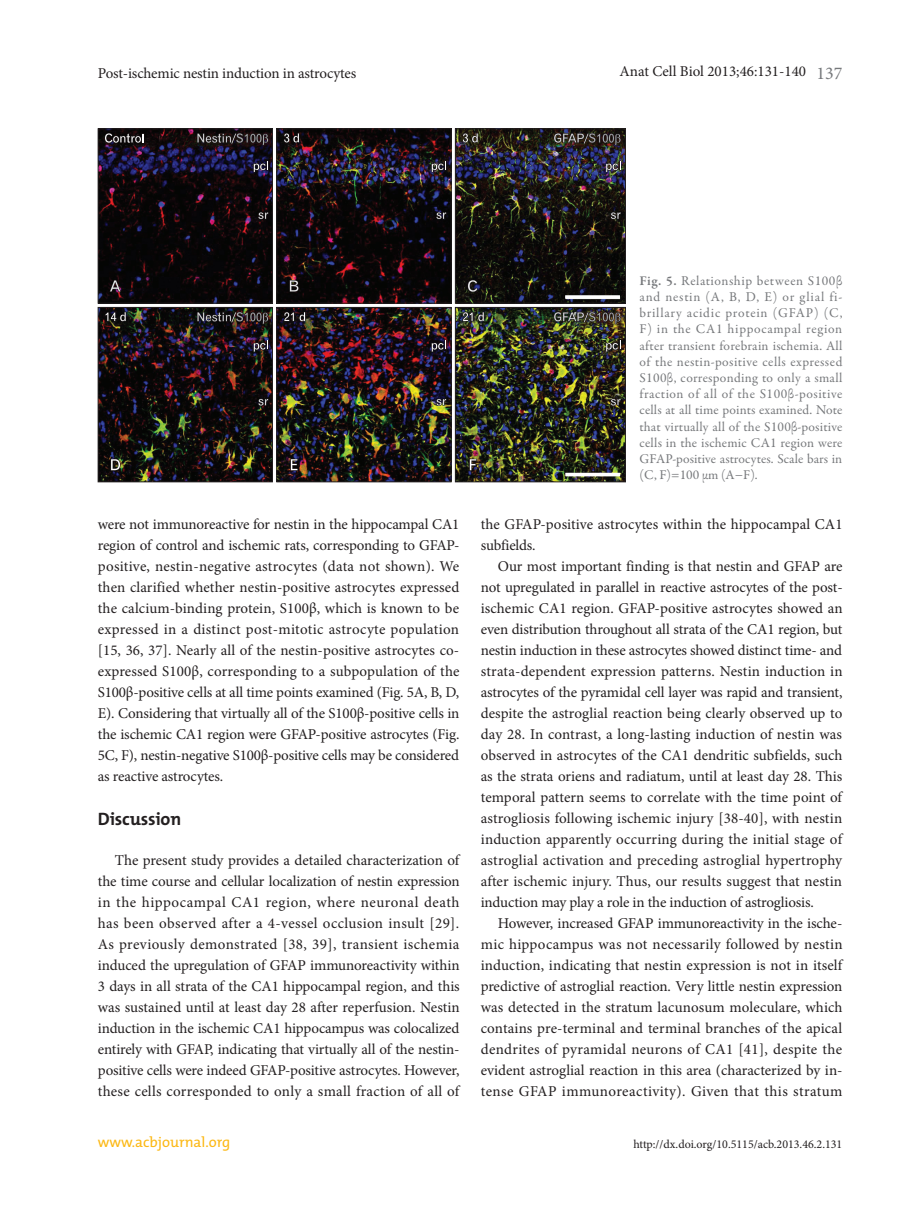
<style>
.page{position:relative;width:919px;height:1217px;background:#fff}
.page>*{position:absolute;margin:0;border:0;box-sizing:border-box;transform-origin:0 0}
.대제목{font:700 18px "The Mix";letter-spacing:-.01em;color:#231f20}
.본문{font:15px/21px "Minion Pro";color:#231f20;text-align:justify}
.t1{font:14.7px "The Mix";color:#fcb814}
.캡션{font:13.5px/16.2px "Garamond Premr Pro";letter-spacing:.005em;color:#76787b;text-align:justify}
.t2{font:12px "Minion Pro";color:#231f20}
.s1{font-size:18px;color:#76787b}
.s2{font-weight:600}
</style>
<div class="page">
<img style="left:457px;top:130px;width:166px;height:171px">
<div style="left:455px;top:128px;width:170px;height:175px;border:1px solid #231f20"></div>
<img style="left:457px;top:309px;width:166px;height:171px">
<div style="left:455px;top:307px;width:170px;height:175px;border:1px solid #231f20"></div>
<img style="left:98px;top:128px;width:353px;height:354px">
<svg style="left:104px;top:132px;width:40px;height:11px"></svg>
<svg style="left:197px;top:132px;width:72px;height:14px"></svg>
<svg style="left:253px;top:160px;width:16px;height:13px"></svg>
<svg style="left:257px;top:211px;width:12px;height:9px"></svg>
<hr style="left:565px;top:295px;width:55px;height:3px;background:#fff">
<svg style="left:105px;top:311px;width:21px;height:11px"></svg>
<svg style="left:109px;top:279px;width:12px;height:13px"></svg>
<svg style="left:289px;top:279px;width:10px;height:13px"></svg>
<svg style="left:467px;top:279px;width:11px;height:13px"></svg>
<svg style="left:110px;top:458px;width:11px;height:13px"></svg>
<svg style="left:290px;top:458px;width:9px;height:13px"></svg>
<svg style="left:469px;top:458px;width:8px;height:13px"></svg>
<svg style="left:283px;top:311px;width:23px;height:11px"></svg>
<svg style="left:462px;top:311px;width:22px;height:11px"></svg>
<svg style="left:283px;top:133px;width:17px;height:10px"></svg>
<svg style="left:462px;top:133px;width:16px;height:10px"></svg>
<svg style="left:431px;top:160px;width:16px;height:13px"></svg>
<svg style="left:435px;top:211px;width:12px;height:9px"></svg>
<svg style="left:605px;top:160px;width:16px;height:13px"></svg>
<svg style="left:609px;top:211px;width:12px;height:9px"></svg>
<svg style="left:253px;top:339px;width:16px;height:13px"></svg>
<svg style="left:257px;top:398px;width:12px;height:8px"></svg>
<svg style="left:431px;top:339px;width:16px;height:13px"></svg>
<svg style="left:435px;top:398px;width:12px;height:8px"></svg>
<svg style="left:605px;top:339px;width:16px;height:13px"></svg>
<svg style="left:609px;top:398px;width:12px;height:8px"></svg>
<svg style="left:553px;top:133px;width:68px;height:13px"></svg>
<svg style="left:197px;top:311px;width:72px;height:13px"></svg>
<svg style="left:553px;top:311px;width:68px;height:13px"></svg>
<svg style="left:565px;top:472px;width:55px;height:4px"></svg>
<p class="본문" style="left:98px;top:63px;width:260px">Post-ischemic nestin induction in astrocytes</p>
<p class="본문" style="left:619px;top:61px;width:224px">Anat Cell Biol 2013;46:131-140 <span class="s1">137</span></p>
<p class="본문" style="left:98px;top:513px;width:363px">were not immunoreactive for nestin in the hippocampal CA1 region of control and ischemic rats, corresponding to GFAP&shy;positive, nestin-negative astrocytes (data not shown). We then clarified whether nestin-positive astrocytes expressed the calcium-binding protein, S100β, which is known to be expressed in a distinct post-mitotic astrocyte population [15, 36, 37]. Nearly all of the nestin-positive astrocytes co&shy;expressed S100β, corresponding to a subpopulation of the S100β-positive cells at all time points examined (Fig. 5A, B, D, E). Considering that virtually all of the S100β-positive cells in the ischemic CA1 region were GFAP-positive astrocytes (Fig.<br>5C, F), nestin-negative S100β-positive cells may be considered as reactive astrocytes.</p>
<p class="대제목" style="left:98px;top:804px;width:85px">Discussion</p>
<p class="본문" style="left:98px;top:849px;width:363px;text-indent:17px">The present study provides a detailed characterization of the time course and cellular localization of nestin expression in the hippocampal CA1 region, where neuronal death has been observed after a 4-vessel occlusion insult [29].<br>As previously demonstrated [38, 39], transient ischemia induced the upregulation of GFAP immunoreactivity within 3 days in all strata of the CA1 hippocampal region, and this was sustained until at least day 28 after reperfusion. Nestin induction in the ischemic CA1 hippocampus was colocalized entirely with GFAP, indicating that virtually all of the nestin&shy;positive cells were indeed GFAP-positive astrocytes. However, these cells corresponded to only a small fraction of all of</p>
<p class="t1" style="left:98px;top:1129px;width:134px">www.acbjournal.org</p>
<p class="캡션" style="left:639px;top:272px;width:204px"><span class="s2">Fig. 5.</span> Relationship between S100β and nestin (A, B, D, E) or glial fi&shy;brillary acidic protein (GFAP) (C, F) in the CA1 hippocampal region after transient forebrain ischemia. All of the nestin-positive cells expressed S100β, corresponding to only a small fraction of all of the S100β-positive cells at all time points examined. Note that virtually all of the S100β-positive cells in the ischemic CA1 region were GFAP-positive astrocytes. Scale bars in (C, F)=100 μm (A−F).</p>
<p class="본문" style="left:480px;top:513px;width:363px">the GFAP-positive astrocytes within the hippocampal CA1 subfields.</p>
<p class="본문" style="left:480px;top:555px;width:363px;text-indent:17px">Our most important finding is that nestin and GFAP are not upregulated in parallel in reactive astrocytes of the post&shy;ischemic CA1 region. GFAP-positive astrocytes showed an even distribution throughout all strata of the CA1 region, but nestin induction in these astrocytes showed distinct time- and strata-dependent expression patterns. Nestin induction in astrocytes of the pyramidal cell layer was rapid and transient, despite the astroglial reaction being clearly observed up to day 28. In contrast, a long-lasting induction of nestin was observed in astrocytes of the CA1 dendritic subfields, such as the strata oriens and radiatum, until at least day 28. This temporal pattern seems to correlate with the time point of astrogliosis following ischemic injury [38-40], with nestin induction apparently occurring during the initial stage of astroglial activation and preceding astroglial hypertrophy after ischemic injury. Thus, our results suggest that nestin induction may play a role in the induction of astrogliosis.</p>
<p class="본문" style="left:480px;top:912px;width:363px;text-align:left;text-indent:17px">However, increased GFAP immunoreactivity in the ische&shy;mic hippocampus was not necessarily followed by nestin induction, indicating that nestin expression is not in itself predictive of astroglial reaction. Very little nestin expression was detected in the stratum lacunosum moleculare, which contains pre-terminal and terminal branches of the apical dendrites of pyramidal neurons of CA1 [41], despite the evident astroglial reaction in this area (characterized by in&shy;tense GFAP immunoreactivity). Given that this stratum</p>
<p class="t2" style="left:633px;top:1135px;width:210px">http://dx.doi.org/10.5115/acb.2013.46.2.131</p>
</div>
